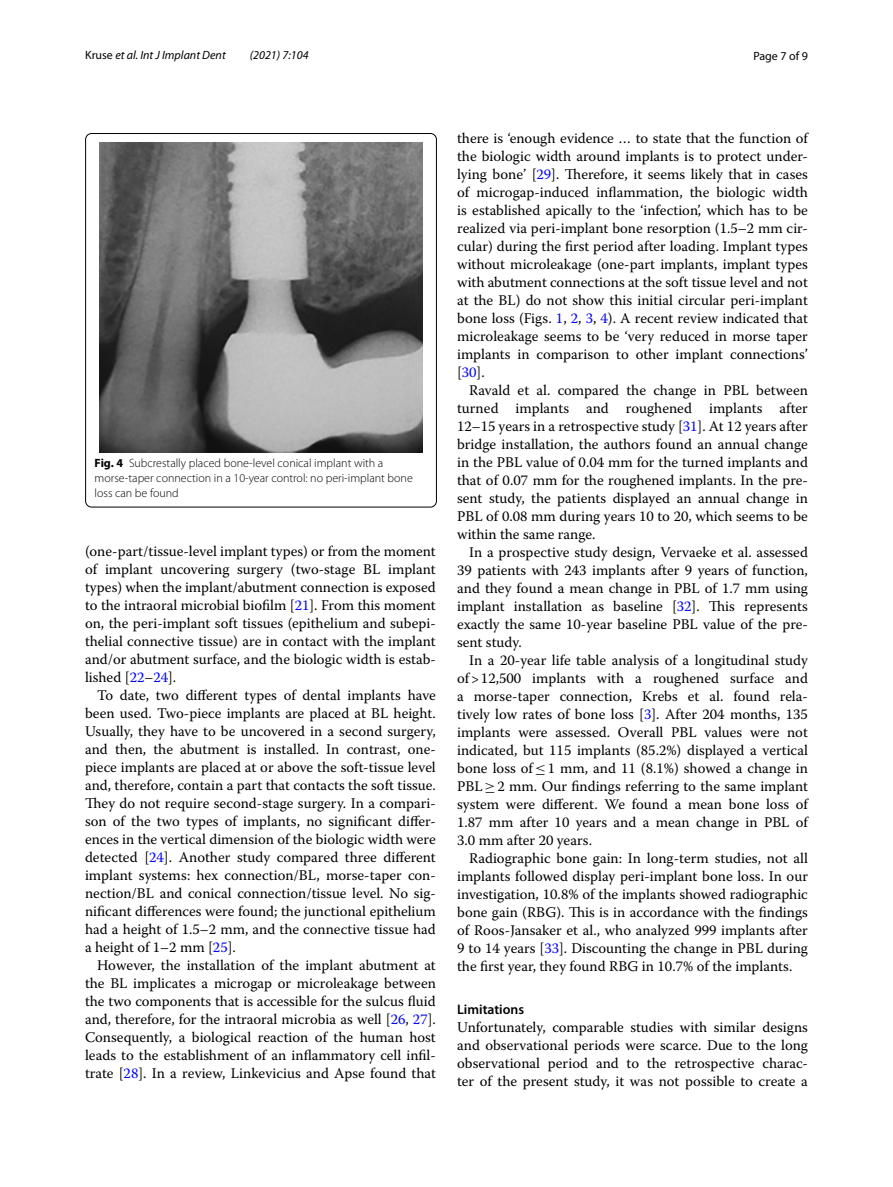
<style>
.page{position:relative;width:893px;height:1187px;background:#fff}
.page>*{position:absolute;margin:0;border:0;box-sizing:border-box;transform-origin:0 0}
.t1{font:14.7px/18px "Warnock Pro";color:#000;text-align:justify}
.t2{font:600 13.8px "Myriad Pro";color:#000}
.t3{font:300 12px/15px "Myriad Pro";color:#000}
.t4{font:italic 12px "Myriad Pro";color:#000}
.t5{font:12px "Myriad Pro";color:#000}
.s1{font-style:normal}
.s2{font-weight:700}
.s3{color:#00f}
.s4{font-family:"MTSY"}
</style>
<div class="page">
<img style="left:99px;top:142px;width:324px;height:310px">
<div style="left:85px;top:133px;width:352px;height:374px;border:1px solid #000;border-radius:6px"></div>
<p class="t4" style="left:85px;top:48px;width:142px"><span class="s1">Kruse</span> et al. Int J Implant Dent</p>
<p class="t4" style="left:250px;top:48px;width:60px">(2021) 7:104</p>
<p class="t5" style="left:753px;top:48px;width:56px">Page 7 of 9</p>
<p class="t3" style="left:95px;top:456px;width:320px"><span class="s2">Fig. 4</span> Subcrestally placed bone-level conical implant with a morse-taper connection in a 10-year control: no peri-implant bone loss can be found</p>
<p class="t1" style="left:85px;top:541px;width:352px">(one-part/tissue-level implant types) or from the moment of implant uncovering surgery (two-stage BL implant types) when the implant/abutment connection is exposed to the intraoral microbial biofilm [<span class="s3">21</span>]. From this moment on, the peri-implant soft tissues (epithelium and subepi&shy;thelial connective tissue) are in contact with the implant and/or abutment surface, and the biologic width is estab&shy;lished [<span class="s3">22</span>–<span class="s3">24</span>].</p>
<p class="t1" style="left:85px;top:685px;width:352px;text-indent:12px">To date, two different types of dental implants have been used. Two-piece implants are placed at BL height.<br>Usually, they have to be uncovered in a second surgery, and then, the abutment is installed. In contrast, one&shy;piece implants are placed at or above the soft-tissue level and, therefore, contain a part that contacts the soft tissue.<br>They do not require second-stage surgery. In a compari&shy;son of the two types of implants, no significant differ&shy;ences in the vertical dimension of the biologic width were detected [<span class="s3">24</span>]. Another study compared three different implant systems: hex connection/BL, morse-taper con&shy;nection/BL and conical connection/tissue level. No sig&shy;nificant differences were found; the junctional epithelium had a height of 1.5–2 mm, and the connective tissue had a height of 1–2 mm [<span class="s3">25</span>].</p>
<p class="t1" style="left:85px;top:955px;width:352px;text-indent:12px">However, the installation of the implant abutment at the BL implicates a microgap or microleakage between the two components that is accessible for the sulcus fluid and, therefore, for the intraoral microbia as well [<span class="s3">26</span>, <span class="s3">27</span>].<br>Consequently, a biological reaction of the human host leads to the establishment of an inflammatory cell infil&shy;trate [<span class="s3">28</span>]. In a review, Linkevicius and Apse found that</p>
<p class="t1" style="left:457px;top:128px;width:352px">there is ‘enough evidence … to state that the function of the biologic width around implants is to protect under&shy;lying bone’ [<span class="s3">29</span>]. Therefore, it seems likely that in cases of microgap-induced inflammation, the biologic width is established apically to the ‘infection’, which has to be realized via peri-implant bone resorption (1.5–2 mm cir&shy;cular) during the first period after loading. Implant types without microleakage (one-part implants, implant types with abutment connections at the soft tissue level and not at the BL) do not show this initial circular peri-implant bone loss (Figs. <span class="s3">1</span>, <span class="s3">2</span>, <span class="s3">3</span>, <span class="s3">4</span>). A recent review indicated that microleakage seems to be ‘very reduced in morse taper implants in comparison to other implant connections’ [<span class="s3">30</span>].</p>
<p class="t1" style="left:457px;top:380px;width:352px;text-indent:12px">Ravald et al. compared the change in PBL between turned implants and roughened implants after 12–15 years in a retrospective study [<span class="s3">31</span>]. At 12 years after bridge installation, the authors found an annual change in the PBL value of 0.04 mm for the turned implants and that of 0.07 mm for the roughened implants. In the pre&shy;sent study, the patients displayed an annual change in PBL of 0.08 mm during years 10 to 20, which seems to be within the same range.</p>
<p class="t1" style="left:457px;top:542px;width:352px;text-indent:12px">In a prospective study design, Vervaeke et al. assessed 39 patients with 243 implants after 9 years of function, and they found a mean change in PBL of 1.7 mm using implant installation as baseline [<span class="s3">32</span>]. This represents exactly the same 10-year baseline PBL value of the pre&shy;sent study.</p>
<p class="t1" style="left:457px;top:650px;width:352px;text-indent:12px">In a 20-year life table analysis of a longitudinal study of&gt;12,500 implants with a roughened surface and a morse-taper connection, Krebs et al. found rela&shy;tively low rates of bone loss [<span class="s3">3</span>]. After 204 months, 135 implants were assessed. Overall PBL values were not indicated, but 115 implants (85.2%) displayed a vertical bone loss of<span class="s4">≤</span>1 mm, and 11 (8.1%) showed a change in PBL<span class="s4">≥</span>2 mm. Our findings referring to the same implant system were different. We found a mean bone loss of 1.87 mm after 10 years and a mean change in PBL of 3.0 mm after 20 years.</p>
<p class="t1" style="left:457px;top:848px;width:352px;text-indent:12px">Radiographic bone gain: In long-term studies, not all implants followed display peri-implant bone loss. In our investigation, 10.8% of the implants showed radiographic bone gain (RBG). This is in accordance with the findings of Roos-Jansaker et al., who analyzed 999 implants after 9 to 14 years [<span class="s3">33</span>]. Discounting the change in PBL during the first year, they found RBG in 10.7% of the implants.</p>
<p class="t2" style="left:457px;top:1000px;width:69px">Limitations</p>
<p class="t1" style="left:457px;top:1018px;width:352px">Unfortunately, comparable studies with similar designs and observational periods were scarce. Due to the long observational period and to the retrospective charac&shy;ter of the present study, it was not possible to create a</p>
</div>
